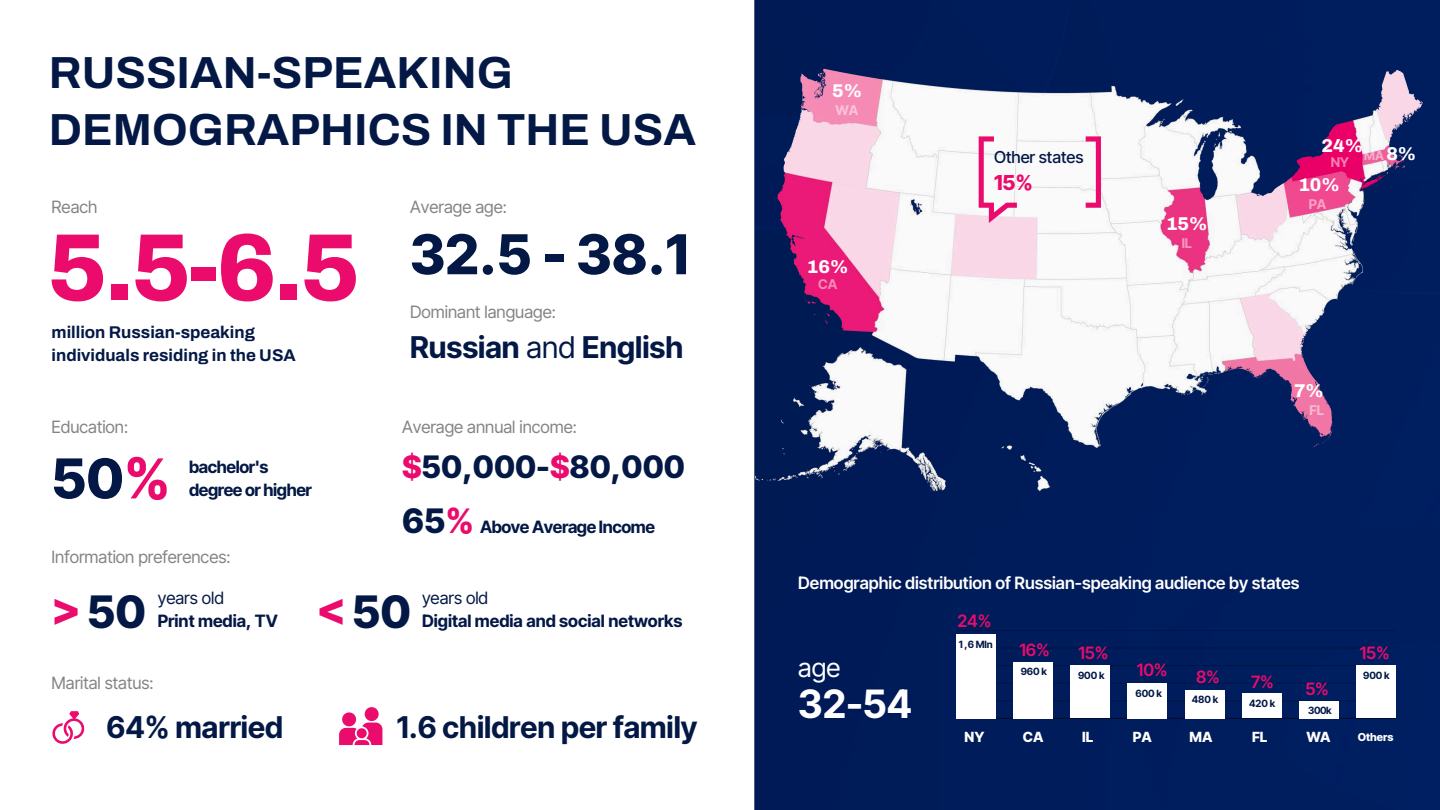
<style>
.page{position:relative;width:1440px;height:810px;background:#fff}
.page>*{position:absolute;margin:0;border:0;box-sizing:border-box;transform-origin:0 0}
.t1{font:800 95.6px "Archivo";color:#ea0b6c}
.t2{font:800 55px "Inter Tight";color:#031845}
.t3{font:700 45px/57px "Archivo";color:#031845}
.t4{font:800 44.8px "Inter Tight";color:#031845}
.t5{font:800 44.8px "Inter Tight";color:#ea0b6c}
.t6{font:700 39.1px "Inter Tight";color:#fff}
.t7{font:800 33.8px "Inter Tight";color:#031845}
.t8{font:800 31px "Inter Tight";color:#031845}
.t9{font:700 30px "Inter Tight";color:#031845}
.t10{font:26.1px "Inter Tight";color:#fff}
.t11{font:800 20.6px "Inter Tight";color:#ea0b6c}
.t12{font:800 18.5px "Archivo";color:#fff}
.t13{font:17px "Inter Tight";color:#848484}
.t14{font:700 17px/23.2px "Inter Tight";letter-spacing:-.01em;color:#031845}
.t15{font:600 17px "Inter Tight";color:#fff}
.t16{font:700 17px/23.2px "Archivo";color:#031845}
.t17{font:600 17px "Inter Tight";letter-spacing:-.01em;color:#ea0b6c}
.t18{font:17px "Inter Tight";color:#031845}
.t19{font:500 16.5px "Inter Tight";color:#031845}
.t20{font:800 14px "Inter Tight";color:#fff}
.t21{font:700 13.4px "Inter Tight";color:#fff}
.t22{font:700 12.4px "Inter Tight";color:#fff}
.t23{font:800 11px "Inter Tight";color:#fff}
.t24{font:700 10px "Inter Tight";letter-spacing:-.01em;color:#031845}
.s1{color:#ea0b6c}
.s2{font-weight:400}
</style>
<div class="page">
<div style="left:754px;top:0;width:686px;height:810px;background:#001c5b"></div>
<img style="left:755px;top:68px;width:668px;height:424px">
<svg style="left:1086px;top:136px;width:15px;height:72px"></svg>
<svg style="left:979px;top:136px;width:38px;height:87px;background:#f5c7db"></svg>
<hr style="left:956px;top:718px;width:440px;height:1px;background:#000;opacity:.6">
<hr style="left:956px;top:701px;width:440px;height:1px;background:#001b57">
<hr style="left:956px;top:683px;width:440px;height:1px;background:#00184e">
<hr style="left:956px;top:665px;width:440px;height:1px;background:#000;opacity:.25">
<hr style="left:956px;top:648px;width:440px;height:1px;background:#001952">
<hr style="left:956px;top:630px;width:440px;height:1px;background:#001648">
<div style="left:956px;top:634px;width:40px;height:84px;background:#fff"></div>
<div style="left:1013px;top:662px;width:40px;height:56px;background:#fff"></div>
<div style="left:1070px;top:666px;width:40px;height:52px;background:#fff"></div>
<div style="left:1128px;top:683px;width:39px;height:35px;background:#fff"></div>
<div style="left:1185px;top:690px;width:39px;height:28px;background:#fff"></div>
<div style="left:1242px;top:694px;width:40px;height:24px;background:#fff"></div>
<div style="left:1299px;top:701px;width:40px;height:17px;background:#fff"></div>
<div style="left:1356px;top:666px;width:40px;height:52px;background:#fff"></div>
<svg style="left:52px;top:711px;width:33px;height:33px"></svg>
<svg style="left:339px;top:707px;width:43px;height:38px"></svg>
<p class="t3" style="left:49px;top:44px;width:649px">RUSSIAN-SPEAKING<br>DEMOGRAPHICS IN THE USA</p>
<p class="t13" style="left:52px;top:197px;width:47px">Reach</p>
<p class="t1" style="left:48px;top:216px;width:314px">5.5-6.5</p>
<p class="t16" style="left:52px;top:321px;width:246px">million Russian-speaking individuals residing in the USA</p>
<p class="t13" style="left:52px;top:416px;width:78px">Education:</p>
<p class="t2" style="left:52px;top:445px;width:120px">50<span class="s1">%</span></p>
<h3 class="t14" style="left:189px;top:455px;width:124px">bachelor's degree or higher</h3>
<p class="t13" style="left:52px;top:546px;width:180px">Information preferences:</p>
<p class="t13" style="left:410px;top:197px;width:98px">Average age:</p>
<p class="t2" style="left:410px;top:221px;width:280px">32.5 - 38.1</p>
<p class="t13" style="left:410px;top:302px;width:147px">Dominant language:</p>
<p class="t9" style="left:410px;top:329px;width:275px">Russian <span class="s2">and</span> English</p>
<p class="t13" style="left:402px;top:416px;width:176px">Average annual income:</p>
<p class="t8" style="left:402px;top:448px;width:284px"><span class="s1">$</span>50,000-<span class="s1">$</span>80,000</p>
<p class="t7" style="left:402px;top:500px;width:73px">65<span class="s1">%</span></p>
<p class="t14" style="left:480px;top:515px;width:177px">Above Average Income</p>
<p class="t5" style="left:52px;top:581px;width:31px">&gt;</p>
<p class="t4" style="left:87px;top:584px;width:60px">50</p>
<p class="t18" style="left:158px;top:587px;width:68px">years old</p>
<p class="t14" style="left:158px;top:609px;width:122px">Print media, TV</p>
<p class="t13" style="left:52px;top:673px;width:104px">Marital status:</p>
<p class="t5" style="left:317px;top:581px;width:31px">&lt;</p>
<p class="t4" style="left:352px;top:584px;width:60px">50</p>
<p class="t18" style="left:422px;top:587px;width:68px">years old</p>
<p class="t14" style="left:422px;top:609px;width:262px">Digital media and social networks</p>
<p class="t9" style="left:107px;top:709px;width:178px">64% married</p>
<p class="t9" style="left:397px;top:709px;width:302px">1.6 children per family</p>
<p class="t12" style="left:832px;top:81px;width:31px">5%</p>
<p class="t21" style="left:836px;top:102px;width:24px">WA</p>
<p class="t12" style="left:807px;top:257px;width:43px">16%</p>
<p class="t21" style="left:818px;top:276px;width:21px">CA</p>
<p class="t19" style="left:994px;top:147px;width:91px">Other states</p>
<p class="t11" style="left:994px;top:170px;width:40px">15%</p>
<p class="t12" style="left:1166px;top:214px;width:43px">15%</p>
<p class="t21" style="left:1182px;top:235px;width:12px">IL</p>
<p class="t12" style="left:1322px;top:135px;width:43px">24%</p>
<p class="t12" style="left:1386px;top:143px;width:31px">8%</p>
<p class="t22" style="left:1364px;top:148px;width:21px">MA</p>
<p class="t21" style="left:1330px;top:154px;width:20px">NY</p>
<p class="t12" style="left:1298px;top:175px;width:43px">10%</p>
<p class="t21" style="left:1309px;top:196px;width:19px">PA</p>
<p class="t12" style="left:1294px;top:381px;width:31px">7%</p>
<p class="t21" style="left:1309px;top:403px;width:16px">FL</p>
<p class="t15" style="left:798px;top:572px;width:503px">Demographic distribution of Russian-speaking audience by states</p>
<p class="t10" style="left:798px;top:652px;width:43px">age</p>
<p class="t6" style="left:798px;top:680px;width:115px">32-54</p>
<p class="t17" style="left:958px;top:611px;width:35px">24%</p>
<p class="t24" style="left:959px;top:639px;width:35px">1 ,6 Mln</p>
<p class="t20" style="left:965px;top:728px;width:21px">NY</p>
<p class="t17" style="left:1020px;top:639px;width:32px">16%</p>
<h4 class="t17" style="left:1078px;top:643px;width:31px">15%</h4>
<p class="t17" style="left:1360px;top:643px;width:31px">15%</p>
<p class="t24" style="left:1021px;top:665px;width:28px">960 k</p>
<p class="t24" style="left:1078px;top:670px;width:28px">900 k</p>
<p class="t17" style="left:1137px;top:660px;width:32px">10%</p>
<p class="t24" style="left:1136px;top:688px;width:28px">600 k</p>
<p class="t17" style="left:1196px;top:667px;width:25px">8%</p>
<p class="t17" style="left:1251px;top:671px;width:24px">7%</p>
<p class="t24" style="left:1192px;top:693px;width:28px">480 k</p>
<p class="t24" style="left:1249px;top:698px;width:28px">420 k</p>
<p class="t17" style="left:1305px;top:678px;width:25px">5%</p>
<p class="t24" style="left:1308px;top:704px;width:25px">300k</p>
<p class="t24" style="left:1363px;top:670px;width:28px">900 k</p>
<p class="t20" style="left:1023px;top:728px;width:22px">CA</p>
<p class="t20" style="left:1082px;top:728px;width:13px">IL</p>
<p class="t20" style="left:1133px;top:728px;width:21px">PA</p>
<p class="t20" style="left:1189px;top:728px;width:24px">MA</p>
<p class="t20" style="left:1252px;top:728px;width:17px">FL</p>
<p class="t20" style="left:1306px;top:728px;width:26px">WA</p>
<p class="t23" style="left:1358px;top:730px;width:37px">Others</p>
</div>
